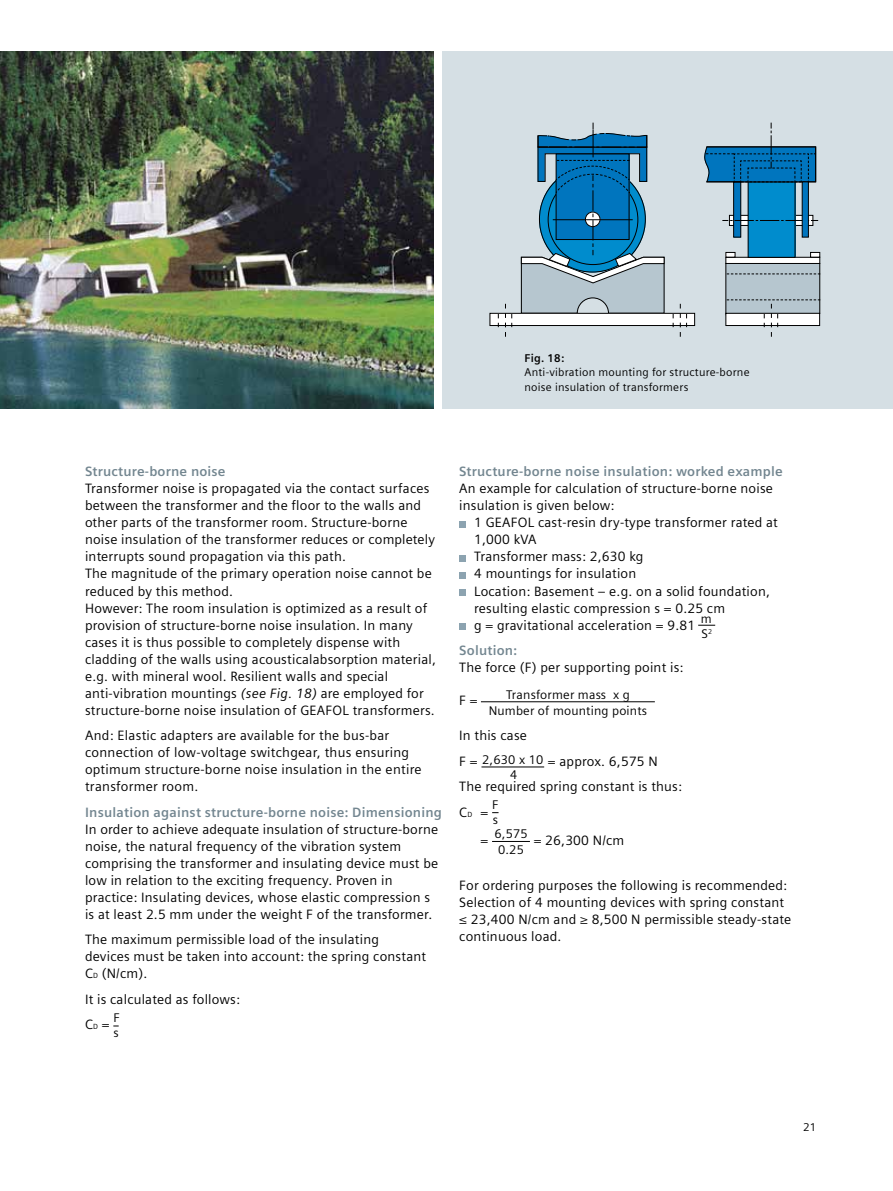
<style>
.page{position:relative;width:893px;height:1191px;background:#fff}
.page>*{position:absolute;margin:0;border:0;box-sizing:border-box;transform-origin:0 0}
.t1{font:13.5px/17px "Siemens Sans";letter-spacing:.015em;color:#000}
.t2{font:700 13.5px "Siemens Sans";letter-spacing:.015em;color:#738690}
.t3{font:12.6px/15.8px "Siemens Sans";letter-spacing:.015em;color:#000}
.t4{font:11.25px/14.9px "Siemens Sans";letter-spacing:.02em;color:#000}
.t5{font:700 11.25px "Siemens Sans";color:#000}
.s1{font-style:italic}
.s2{font-size:7.35px}
.s3{font-size:13.5px}
</style>
<div class="page">
<img style="left:0;top:51px;width:434px;height:357px">
<div style="left:442px;top:51px;width:451px;height:357px;background:#d5dfe4"></div>
<div style="left:459px;top:520px;width:7px;height:7px;background:#8ca3b0"></div>
<div style="left:459px;top:554px;width:7px;height:7px;background:#8ca3b0"></div>
<div style="left:459px;top:571px;width:7px;height:7px;background:#8ca3b0"></div>
<div style="left:459px;top:588px;width:7px;height:7px;background:#8ca3b0"></div>
<div style="left:459px;top:622px;width:7px;height:7px;background:#8ca3b0"></div>
<hr style="left:481px;top:766px;width:63px;height:1px;background:#000">
<hr style="left:492px;top:841px;width:38px;height:1px;background:#000">
<div style="left:726px;top:263px;width:94px;height:50px;background:#b6c6cf"></div>
<div style="left:490px;top:313px;width:205px;height:12px;background:#fff"></div>
<div style="left:489px;top:313px;width:206px;height:13px;border:1px solid #000"></div>
<div style="left:726px;top:257px;width:94px;height:6px;background:#fff"></div>
<div style="left:725px;top:257px;width:95px;height:7px;border:1px solid #000"></div>
<div style="left:748px;top:167px;width:47px;height:90px;background:#008ccd"></div>
<div style="left:748px;top:168px;width:47px;height:90px;border:1px solid #000"></div>
<svg style="left:727px;top:273px;width:93px;height:1px"></svg>
<svg style="left:704px;top:123px;width:114px;height:115px"></svg>
<div style="left:726px;top:252px;width:9px;height:5px;background:#fff"></div>
<div style="left:725px;top:252px;width:10px;height:5px;border:1px solid #000"></div>
<div style="left:811px;top:252px;width:9px;height:5px;background:#fff"></div>
<div style="left:810px;top:252px;width:10px;height:5px;border:1px solid #000"></div>
<svg style="left:698px;top:625px;width:17px;height:1px"></svg>
<svg style="left:521px;top:123px;width:144px;height:191px"></svg>
<div style="left:725px;top:313px;width:95px;height:13px;border:1px solid #000"></div>
<svg style="left:505px;top:304px;width:7px;height:33px"></svg>
<svg style="left:680px;top:304px;width:7px;height:33px"></svg>
<svg style="left:727px;top:299px;width:93px;height:38px"></svg>
<div style="left:802px;top:182px;width:6px;height:55px;background:#0075be"></div>
<div style="left:802px;top:181px;width:7px;height:56px;border:1px solid #000"></div>
<hr style="left:481px;top:701px;width:174px;height:1px;background:#000">
<p class="t5" style="left:525px;top:351px;width:41px">Fig. 18:</p>
<p class="t4" style="left:525px;top:365px;width:227px">Anti-vibration mounting for structure-borne noise insulation of transformers</p>
<p class="t2" style="left:85px;top:464px;width:142px">Structure-borne noise</p>
<p class="t1" style="left:85px;top:480px;width:352px">Transformer noise is propagated via the contact surfaces between the transformer and the floor to the walls and other parts of the transformer room. Structure-borne noise insulation of the transformer reduces or completely interrupts sound propagation via this path.<br>The magnitude of the primary operation noise cannot be reduced by this method.<br>However: The room insulation is optimized as a result of provision of structure-borne noise insulation. In many cases it is thus possible to completely dispense with cladding of the walls using acousticalabsorption material, e.g. with mineral wool. Resilient walls and special anti-vibration mountings <span class="s1">(see Fig. 18)</span> are employed for structure-borne noise insulation of GEAFOL transformers.</p>
<p class="t1" style="left:85px;top:727px;width:338px">And: Elastic adapters are available for the bus-bar connection of low-voltage switchgear, thus ensuring optimum structure-borne noise insulation in the entire transformer room.</p>
<p class="t2" style="left:85px;top:804px;width:358px">Insulation against structure-borne noise: Dimensioning</p>
<p class="t1" style="left:85px;top:820px;width:355px">In order to achieve adequate insulation of structure-borne noise, the natural frequency of the vibration system comprising the transformer and insulating device must be low in relation to the exciting frequency. Proven in practice: Insulating devices, whose elastic compression s is at least 2.5 mm under the weight F of the transformer.</p>
<p class="t1" style="left:85px;top:931px;width:343px">The maximum permissible load of the insulating devices must be taken into account: the spring constant<br>C<span class="s2">D</span> (N/cm).</p>
<p class="t1" style="left:85px;top:986px;width:157px;line-height:25.5px">It is calculated as follows:<br>C<span class="s2">D</span> =</p>
<p class="t3" style="left:113px;top:1010px;width:8px;line-height:15px">F s</p>
<p class="t2" style="left:459px;top:464px;width:325px">Structure-borne noise insulation: worked example</p>
<p class="t1" style="left:459px;top:480px;width:315px">An example for calculation of structure-borne noise insulation is given below:</p>
<p class="t1" style="left:474px;top:514px;width:305px">1 GEAFOL cast-resin dry-type transformer rated at 1,000 kVA<br>Transformer mass: 2,630 kg<br>4 mountings for insulation<br>Location: Basement – e.g. on a solid foundation, resulting elastic compression s = 0.25 cm<br>g = gravitational acceleration = 9.81</p>
<p class="t2" style="left:459px;top:642px;width:59px">Solution:</p>
<p class="t1" style="left:459px;top:659px;width:226px">The force (F) per supporting point is:</p>
<p class="t1" style="left:459px;top:692px;width:20px">F =</p>
<p class="t1" style="left:459px;top:727px;width:69px">In this case</p>
<p class="t3" style="left:510px;top:751px;width:35px;text-indent:-51px"><span class="s3">F =</span> 2,630 x 10<br>4</p>
<p class="t3" style="left:701px;top:610px;width:13px">m<br>S<sup>2</sup></p>
<p class="t3" style="left:489px;top:686px;width:160px;text-align:center">Transformer mass x g<br>Number of mounting points</p>
<p class="t1" style="left:459px;top:748px;width:224px;line-height:25.5px;text-indent:89px">= approx. 6,575 N<br>The required spring constant is thus:<br>C<span class="s2">D</span> =</p>
<p class="t3" style="left:492px;top:797px;width:8px;line-height:14.5px">F s</p>
<p class="t1" style="left:480px;top:831px;width:9px">=</p>
<p class="t3" style="left:494px;top:825px;width:35px;line-height:16.4px">6,575<br>0.25</p>
<p class="t1" style="left:534px;top:831px;width:92px">= 26,300 N/cm</p>
<p class="t1" style="left:459px;top:876px;width:333px">For ordering purposes the following is recommended:<br>Selection of 4 mounting devices with spring constant ≤ 23,400 N/cm and ≥ 8,500 N permissible steady-state continuous load.</p>
<p class="t4" style="left:803px;top:1119px;width:15px">21</p>
</div>
